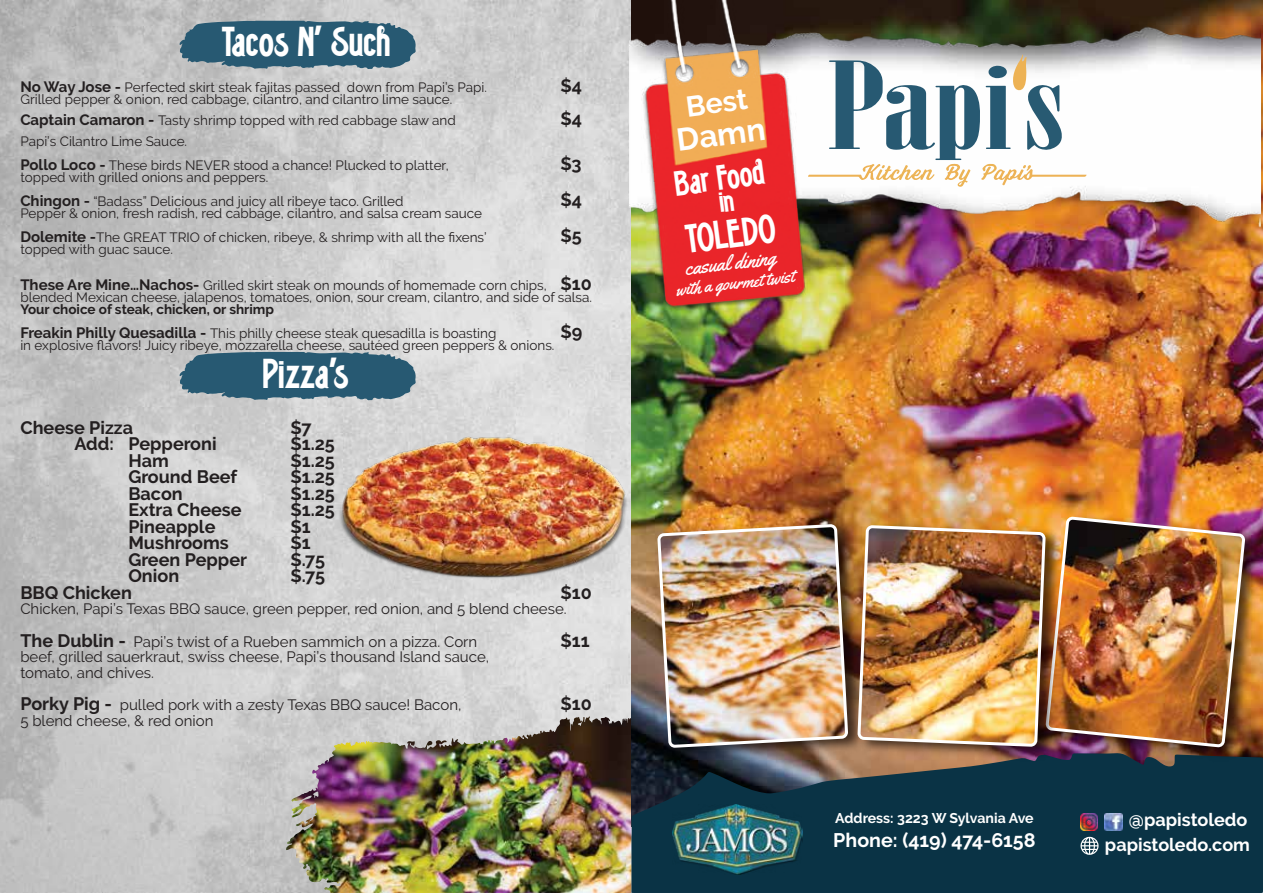
<style>
.page{position:relative;width:1263px;height:893px;background:#fff}
.page>*{position:absolute;margin:0;border:0;box-sizing:border-box;transform-origin:0 0}
.t1{font:37.5px "Grand Rapids NF";color:#fff}
.t2{font:36px "Grand Rapids NF";color:#fff}
.t3{font:31.5px "Grand Rapids NF";color:#fff}
.t4{font:700 31.5px "Raleway";color:#fff}
.t5{font:700 28.65px "Raleway";color:#fff}
.t6{font:20.7px "Yellowtail";color:#fff}
.t7{font:700 19.65px "Raleway";color:#fff}
.t8{font:700 18px "Raleway";color:#231f20}
.t9{font:700 18px/25px "Raleway";color:#fff;text-align:right}
.t10{font:18px "Yellowtail";color:#fff}
.t11{font:15px/32.2px "Raleway";color:#231f20}
.t12{font:700 14.1px "Raleway";color:#fff}
.t13{font:13.5px/24px "Raleway";color:#231f20}
.s1{font-weight:700;font-size:15px}
.s2{font-weight:700;font-size:18px}
.s3{font-weight:700}
</style>
<div class="page">
<img style="left:0;top:1px;width:631px;height:892px">
<img style="left:490px;top:717px;width:99px;height:26px">
<svg style="left:180px;top:21px;width:236px;height:49px"></svg>
<svg style="left:180px;top:352px;width:236px;height:49px"></svg>
<img style="left:631px;top:0;width:632px;height:753px">
<img style="left:629px;top:22px;width:632px;height:205px">
<svg style="left:808px;top:54px;width:279px;height:133px"></svg>
<svg style="left:631px;top:753px;width:632px;height:140px;fill:#0a3345"></svg>
<img style="left:1105px;top:813px;width:17px;height:18px">
<img style="left:1080px;top:813px;width:17px;height:18px">
<svg style="left:1080px;top:837px;width:18px;height:18px"></svg>
<img style="left:313px;top:421px;width:340px;height:172px">
<img style="left:672px;top:804px;width:130px;height:71px">
<img style="left:642px;top:0;width:166px;height:311px">
<img style="left:648px;top:514px;width:392px;height:252px">
<img style="left:659px;top:522px;width:144px;height:227px">
<img style="left:1040px;top:504px;width:223px;height:265px">
<img style="left:1164px;top:515px;width:83px;height:234px">
<img style="left:803px;top:515px;width:361px;height:249px">
<img style="left:858px;top:527px;width:187px;height:221px">
<svg style="left:719px;top:193px;width:15px;height:19px"></svg>
<h1 class="t1" style="left:221px;top:16px;width:170px">Tacos N’ Such</h1>
<p class="t13" style="left:20px;top:75px;width:468px"><span class="s1">No Way Jose -</span> Perfected skirt steak fajitas passed down from Papi’s Papi.</p>
<h3 class="t8" style="left:560px;top:75px;width:23px">$4</h3>
<p class="t13" style="left:20px;top:89px;width:437px;line-height:21px">Grilled pepper &amp; onion, red cabbage, cilantro, and cilantro lime sauce.<br><span class="s1">Captain Camaron -</span> Tasty shrimp topped with red cabbage slaw and</p>
<h3 class="t8" style="left:560px;top:108px;width:23px">$4</h3>
<p class="t13" style="left:20px;top:129px;width:430px">Papi’s Cilantro Lime Sauce.<br><span class="s1">Pollo Loco -</span> These birds NEVER stood a chance! Plucked to platter,</p>
<h3 class="t8" style="left:560px;top:153px;width:23px">$3</h3>
<p class="t13" style="left:20px;top:165px;width:385px">topped with grilled onions and peppers.<br><span class="s1">Chingon -</span> “Badass” Delicious and juicy all ribeye taco. Grilled</p>
<h3 class="t8" style="left:560px;top:189px;width:23px">$4</h3>
<p class="t13" style="left:20px;top:201px;width:468px">Pepper &amp; onion, fresh radish, red cabbage, cilantro, and salsa cream sauce<br><span class="s1">Dolemite -</span>The GREAT TRIO of chicken, ribeye, &amp; shrimp with all the fixens’</p>
<h3 class="t8" style="left:560px;top:225px;width:23px">$5</h3>
<p class="t13" style="left:20px;top:237px;width:154px">topped with guac sauce.</p>
<p class="t13" style="left:20px;top:279px;width:573px;line-height:12px"><span class="s1">These Are Mine…Nachos-</span> Grilled skirt steak on mounds of homemade corn chips, <span class="s2">$10 </span>blended Mexican cheese, jalapenos, tomatoes, onion, sour cream, cilantro, and side of salsa.</p>
<p class="t13" style="left:20px;top:297px;width:477px"><span class="s3">Your choice of steak, chicken, or shrimp<br></span><span class="s1">Freakin Philly Quesadilla -</span> This philly cheese steak quesadilla is boasting</p>
<h3 class="t8" style="left:560px;top:321px;width:24px">$9</h3>
<p class="t13" style="left:20px;top:333px;width:536px">in explosive flavors! Juicy ribeye, mozzarella cheese, sautéed green peppers &amp; onions.</p>
<h1 class="t1" style="left:263px;top:347px;width:88px">Pizza’s</h1>
<h3 class="t8" style="left:20px;top:417px;width:114px">Cheese Pizza</h3>
<h3 class="t8" style="left:290px;top:417px;width:23px">$7</h3>
<h3 class="t8" style="left:74px;top:433px;width:144px">Add: Pepperoni</h3>
<h3 class="t8" style="left:290px;top:433px;width:46px">$1.25</h3>
<h3 class="t8" style="left:128px;top:450px;width:42px">Ham</h3>
<h3 class="t8" style="left:290px;top:450px;width:46px">$1.25</h3>
<h3 class="t8" style="left:128px;top:466px;width:110px">Ground Beef</h3>
<h3 class="t8" style="left:290px;top:466px;width:46px">$1.25</h3>
<h3 class="t8" style="left:128px;top:483px;width:56px">Bacon</h3>
<h3 class="t8" style="left:290px;top:483px;width:46px">$1.25</h3>
<h3 class="t8" style="left:128px;top:500px;width:115px">Extra Cheese</h3>
<h3 class="t8" style="left:290px;top:500px;width:46px">$1.25</h3>
<h3 class="t8" style="left:128px;top:516px;width:89px">Pineapple</h3>
<h3 class="t8" style="left:290px;top:516px;width:22px">$1</h3>
<h3 class="t8" style="left:128px;top:533px;width:102px">Mushrooms</h3>
<h3 class="t8" style="left:290px;top:533px;width:22px">$1</h3>
<h3 class="t8" style="left:128px;top:549px;width:120px">Green Pepper</h3>
<h3 class="t8" style="left:290px;top:549px;width:36px">$.75</h3>
<h3 class="t8" style="left:128px;top:566px;width:52px">Onion</h3>
<h3 class="t8" style="left:290px;top:566px;width:36px">$.75</h3>
<h3 class="t8" style="left:20px;top:582px;width:113px">BBQ Chicken</h3>
<h3 class="t8" style="left:560px;top:582px;width:33px">$10</h3>
<p class="t11" style="left:20px;top:593px;width:548px">Chicken, Papi’s Texas BBQ sauce, green pepper, red onion, and 5 blend cheese.<br><span class="s2">The Dublin -</span> Papi’s twist of a Rueben sammich on a pizza. Corn</p>
<h3 class="t8" style="left:560px;top:630px;width:31px">$11</h3>
<p class="t11" style="left:20px;top:649px;width:470px;line-height:15.8px">beef, grilled sauerkraut, swiss cheese, Papi’s thousand Island sauce, tomato, and chives.</p>
<p class="t11" style="left:20px;top:689px;width:443px"><span class="s2">Porky Pig -</span> pulled pork with a zesty Texas BBQ sauce! Bacon,</p>
<h3 class="t8" style="left:560px;top:694px;width:33px">$10</h3>
<p class="t11" style="left:20px;top:705px;width:195px">5 blend cheese, &amp; red onion</p>
<h3 class="t5" style="left:684px;top:91px;width:63px;rotate:-8deg">Best</h3>
<h3 class="t4" style="left:674px;top:123px;width:90px;rotate:-8deg">Damn</h3>
<h3 class="t3" style="left:672px;top:162px;width:92px;rotate:-8deg">Bar Food</h3>
<h2 class="t2" style="left:682px;top:215px;width:92px;rotate:-8deg">TOLEDO</h2>
<h3 class="t6" style="left:683px;top:255px;width:93px;rotate:-7deg">casual dining</h3>
<h3 class="t10" style="left:674px;top:279px;width:120px;rotate:-7deg">with a gourmet twist</h3>
<p class="t12" style="left:835px;top:810px;width:200px">Address: 3223 W Sylvania Ave</p>
<h3 class="t7" style="left:833px;top:828px;width:204px">Phone: (419) 474-6158</h3>
<h3 class="t9" style="left:1105px;top:808px;width:147px">@papistoledo papistoledo.com</h3>
</div>
